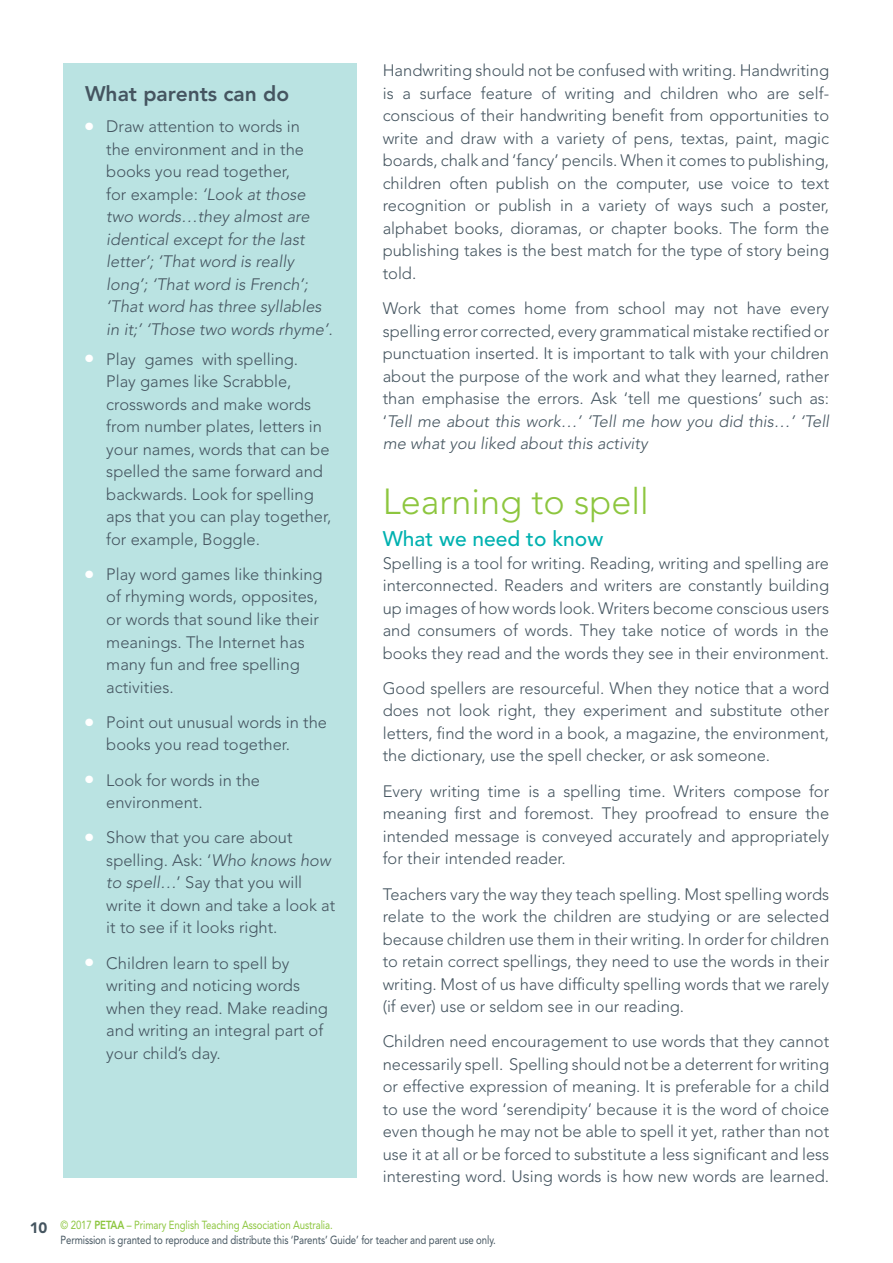
<style>
.page{position:relative;width:893px;height:1263px;background:#fff}
.page>*{position:absolute;margin:0;border:0;box-sizing:border-box;transform-origin:0 0}
.t1{font:300 36px "Avenir";color:#8dc63f}
.t2{font:500 21px "Avenir";color:#00b1b0}
.t3{font:800 21px "Avenir";color:#455560}
.t4{font:300 16.5px/22.5px "Avenir";color:#455560;text-align:justify}
.t5{font:italic 300 16.5px/22.5px "Avenir";color:#455560}
.t6{font:11.7px/15px "Avenir";letter-spacing:-.01em;color:#455560;scale:.82 1}
.s1{color:#fff}
.s2{font-style:normal}
.s3{font-style:italic}
.s4{font-weight:900;font-size:15px}
.s5{color:#8dc63f}
.s6{font-weight:800;color:#8dc63f}
</style>
<div class="page">
<div style="left:64px;top:64px;width:293px;height:1114px;background:#bae3e2"></div>
<p class="t3" style="left:85px;top:81px;width:206px">What parents can do</p>
<p class="t5" style="left:106px;top:115px;width:228px;text-indent:-21px"><span class="s1">●</span> <span class="s2">Draw attention to words in<br>the environment and in the books you read together,<br>for example:</span> ‘Look at those two words…they almost are identical except for the last letter’; ‘That word is really long’; ‘That word is French’; ‘That word has three syllables in it;’ ‘Those two words rhyme’.</p>
<p class="t4" style="left:106px;top:348px;width:227px;text-align:left;text-indent:-21px"><span class="s1">●</span> Play games with spelling.<br>Play games like Scrabble, crosswords and make words from number plates, letters in your names, words that can be spelled the same forward and backwards. Look for spelling aps that you can play together, for example, Boggle.</p>
<p class="t4" style="left:106px;top:563px;width:218px;text-align:left;text-indent:-21px"><span class="s1">●</span> Play word games like thinking of rhyming words, opposites, or words that sound like their meanings. The Internet has many fun and free spelling activities.</p>
<p class="t4" style="left:106px;top:711px;width:222px;text-indent:-21px"><span class="s1">●</span> Point out unusual words in the books you read together.</p>
<p class="t4" style="left:106px;top:768px;width:155px;text-indent:-21px"><span class="s1">●</span> Look for words in the environment.</p>
<p class="t4" style="left:106px;top:826px;width:231px;text-align:left;text-indent:-21px"><span class="s1">●</span> Show that you care about spelling. Ask: ‘<span class="s3">Who knows how to spell…</span>’ Say that you will write it down and take a look at it to see if it looks right.</p>
<p class="t4" style="left:106px;top:951px;width:223px;text-align:left;text-indent:-21px"><span class="s1">●</span> Children learn to spell by writing and noticing words when they read. Make reading and writing an integral part of your child’s day.</p>
<p class="t4" style="left:383px;top:59px;width:448px">Handwriting should not be confused with writing. Handwriting is a surface feature of writing and children who are self&shy;conscious of their handwriting benefit from opportunities to write and draw with a variety of pens, textas, paint, magic boards, chalk and ‘fancy’ pencils. When it comes to publishing, children often publish on the computer, use voice to text recognition or publish in a variety of ways such a poster, alphabet books, dioramas, or chapter books. The form the publishing takes is the best match for the type of story being told.</p>
<p class="t4" style="left:383px;top:297px;width:448px">Work that comes home from school may not have every spelling error corrected, every grammatical mistake rectified or punctuation inserted. It is important to talk with your children about the purpose of the work and what they learned, rather than emphasise the errors. Ask ‘tell me questions’ such as: ‘<span class="s3">Tell me about this work…’ ‘Tell me how you did this…’ ‘Tell me what you liked about this activity</span></p>
<h1 class="t1" style="left:383px;top:480px;width:268px">Learning to spell</h1>
<p class="t2" style="left:383px;top:527px;width:222px">What we need to know</p>
<p class="t4" style="left:383px;top:552px;width:448px">Spelling is a tool for writing. Reading, writing and spelling are interconnected. Readers and writers are constantly building up images of how words look. Writers become conscious users and consumers of words. They take notice of words in the books they read and the words they see in their environment.</p>
<p class="t4" style="left:383px;top:677px;width:448px">Good spellers are resourceful. When they notice that a word does not look right, they experiment and substitute other letters, find the word in a book, a magazine, the environment, the dictionary, use the spell checker, or ask someone.</p>
<p class="t4" style="left:383px;top:780px;width:448px">Every writing time is a spelling time. Writers compose for meaning first and foremost. They proofread to ensure the intended message is conveyed accurately and appropriately for their intended reader.</p>
<p class="t4" style="left:383px;top:882px;width:448px">Teachers vary the way they teach spelling. Most spelling words relate to the work the children are studying or are selected because children use them in their writing. In order for children to retain correct spellings, they need to use the words in their writing. Most of us have difficulty spelling words that we rarely (if ever) use or seldom see in our reading.</p>
<p class="t4" style="left:383px;top:1030px;width:448px">Children need encouragement to use words that they cannot necessarily spell. Spelling should not be a deterrent for writing or effective expression of meaning. It is preferable for a child to use the word ‘serendipity’ because it is the word of choice even though he may not be able to spell it yet, rather than not use it at all or be forced to substitute a less significant and less interesting word. Using words is how new words are learned.</p>
<p class="t6" style="left:61px;top:1217px;width:532px;text-indent:-31px"><span class="s4">10</span> <span class="s5">© 2017</span> <span class="s6">PETAA</span> <span class="s5">– Primary English Teaching Association Australia.<br></span>Permission is granted to reproduce and distribute this ‘Parents’ Guide’ for teacher and parent use only.</p>
</div>
